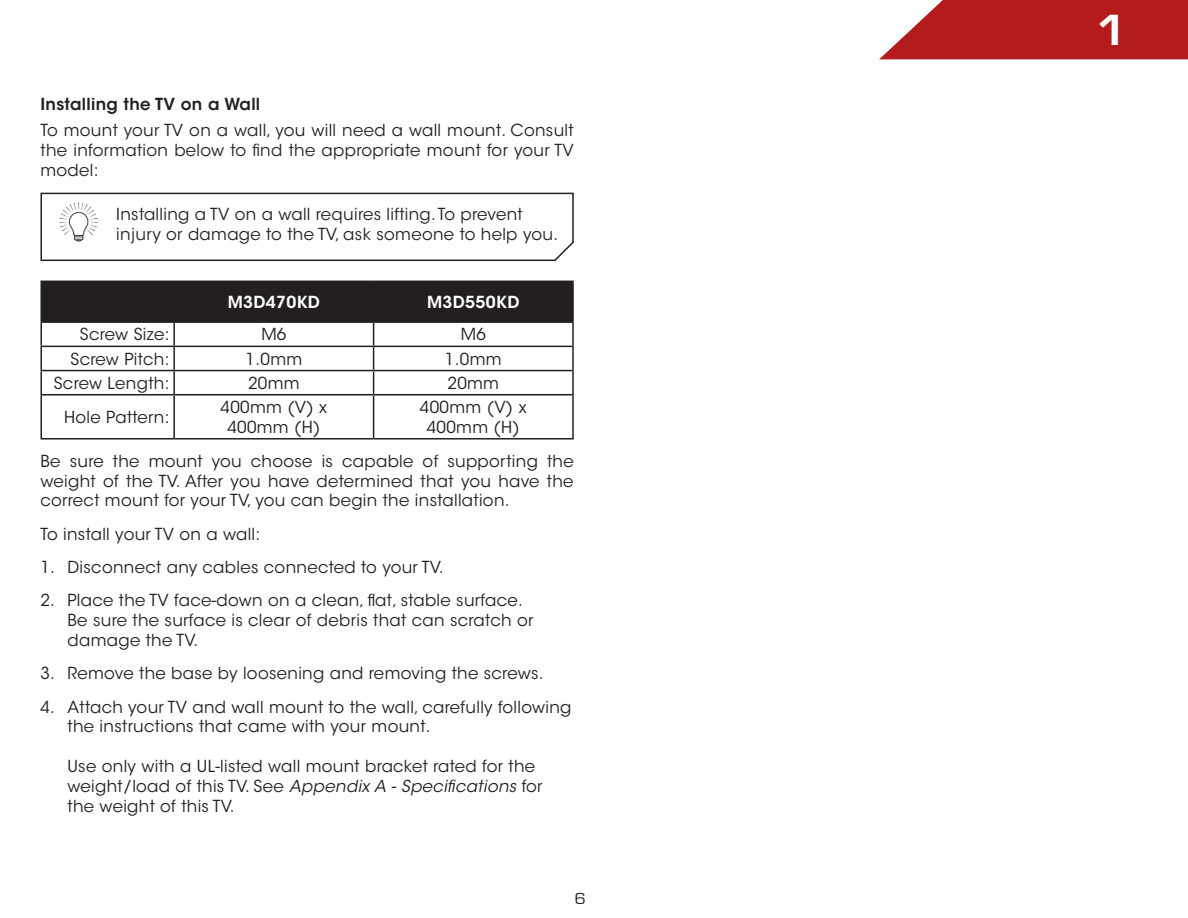
<style>
.page{position:relative;width:1188px;height:918px;background:#fff}
.page>*{position:absolute;margin:0;border:0;box-sizing:border-box;transform-origin:0 0}
.t1{font:700 45px "Eurostile";color:#fff;scale:1.1 1}
.t2{font:16.5px/19.8px "ITC Avant Garde Std";letter-spacing:.02em;color:#231f20}
.t3{font:600 16.5px "ITC Avant Garde Std";letter-spacing:.02em;color:#231f20}
.t4{font:600 16.5px "ITC Avant Garde Std";letter-spacing:.02em;color:#fff}
.t5{font:16.5px "Eurostile";color:#231f20;scale:1.1 1}
.s1{font-style:italic}
</style>
<div class="page">
<svg style="left:879px;top:0;width:309px;height:59px;background:#bb3233"></svg>
<svg style="left:40px;top:192px;width:534px;height:70px"></svg>
<img style="left:54px;top:197px;width:49px;height:48px">
<hr style="left:40px;top:281px;width:134px;height:1px;background:#231f20">
<hr style="left:40px;top:282px;width:2px;height:39px;background:#231f20">
<hr style="left:374px;top:281px;width:200px;height:1px;background:#231f20">
<hr style="left:572px;top:282px;width:2px;height:39px;background:#231f20">
<hr style="left:40px;top:321px;width:134px;height:2px;background:#231f20">
<hr style="left:40px;top:323px;width:2px;height:23px;background:#231f20">
<hr style="left:374px;top:321px;width:200px;height:2px;background:#231f20">
<hr style="left:572px;top:323px;width:2px;height:23px;background:#231f20">
<hr style="left:40px;top:370px;width:134px;height:1px;background:#231f20">
<hr style="left:374px;top:370px;width:200px;height:1px;background:#231f20">
<hr style="left:40px;top:394px;width:134px;height:2px;background:#231f20">
<hr style="left:40px;top:396px;width:2px;height:42px;background:#231f20">
<hr style="left:174px;top:394px;width:200px;height:2px;background:#231f20">
<hr style="left:173px;top:396px;width:2px;height:42px;background:#231f20">
<hr style="left:374px;top:394px;width:200px;height:2px;background:#231f20">
<hr style="left:373px;top:396px;width:1px;height:42px;background:#231f20">
<hr style="left:572px;top:396px;width:2px;height:42px;background:#231f20">
<hr style="left:40px;top:438px;width:134px;height:2px;background:#231f20">
<hr style="left:174px;top:438px;width:200px;height:2px;background:#231f20">
<hr style="left:374px;top:438px;width:200px;height:2px;background:#231f20">
<hr style="left:40px;top:346px;width:134px;height:1px;background:#231f20">
<hr style="left:40px;top:347px;width:2px;height:23px;background:#231f20">
<hr style="left:374px;top:346px;width:200px;height:1px;background:#231f20">
<hr style="left:572px;top:347px;width:2px;height:23px;background:#231f20">
<hr style="left:40px;top:371px;width:2px;height:23px;background:#231f20">
<svg style="left:41px;top:281px;width:532px;height:113px"></svg>
<hr style="left:572px;top:371px;width:2px;height:23px;background:#231f20">
<p class="t3" style="left:40px;top:93px;width:221px">Installing the TV on a Wall</p>
<p class="t2" style="left:40px;top:121px;width:535px;text-align:justify">To mount your TV on a wall, you will need a wall mount. Consult the information below to find the appropriate mount for your TV model:</p>
<p class="t2" style="left:116px;top:204px;width:443px">Installing a TV on a wall requires lifting. To prevent injury or damage to the TV, ask someone to help you.</p>
<p class="t4" style="left:228px;top:291px;width:94px">M3D470KD</p>
<p class="t4" style="left:427px;top:291px;width:94px">M3D550KD</p>
<p class="t2" style="left:80px;top:325px;width:91px">Screw Size:</p>
<p class="t2" style="left:261px;top:325px;width:27px">M6</p>
<p class="t2" style="left:461px;top:325px;width:27px">M6</p>
<p class="t2" style="left:71px;top:349px;width:100px">Screw Pitch:</p>
<p class="t2" style="left:246px;top:349px;width:58px">1.0mm</p>
<p class="t2" style="left:445px;top:349px;width:58px">1.0mm</p>
<p class="t2" style="left:54px;top:373px;width:117px">Screw Length:</p>
<p class="t2" style="left:248px;top:373px;width:53px">20mm</p>
<p class="t2" style="left:448px;top:373px;width:53px">20mm</p>
<p class="t2" style="left:64px;top:407px;width:107px">Hole Pattern:</p>
<p class="t2" style="left:221px;top:397px;width:108px;text-align:center">400mm (V) x<br>400mm (H)</p>
<p class="t2" style="left:420px;top:397px;width:108px;text-align:center">400mm (V) x<br>400mm (H)</p>
<p class="t2" style="left:40px;top:451px;width:535px;text-align:justify">Be sure the mount you choose is capable of supporting the weight of the TV. After you have determined that you have the correct mount for your TV, you can begin the installation.</p>
<p class="t2" style="left:40px;top:524px;width:221px">To install your TV on a wall:</p>
<p class="t2" style="left:40px;top:557px;width:405px">1. Disconnect any cables connected to your TV.</p>
<p class="t2" style="left:67px;top:591px;width:468px;text-indent:-27px">2. Place the TV face-down on a clean, flat, stable surface.<br>Be sure the surface is clear of debris that can scratch or damage the TV.</p>
<p class="t2" style="left:40px;top:664px;width:504px">3. Remove the base by loosening and removing the screws.</p>
<p class="t2" style="left:67px;top:697px;width:506px;text-indent:-27px">4. Attach your TV and wall mount to the wall, carefully following the instructions that came with your mount.</p>
<p class="t2" style="left:67px;top:756px;width:477px">Use only with a UL-listed wall mount bracket rated for the weight/load of this TV. See <span class="s1">Appendix A - Specifications</span> for the weight of this TV.</p>
<p class="t5" style="left:575px;top:890px;width:12px">6</p>
<h1 class="t1" style="left:1096px;top:5px;width:30px">1</h1>
</div>
